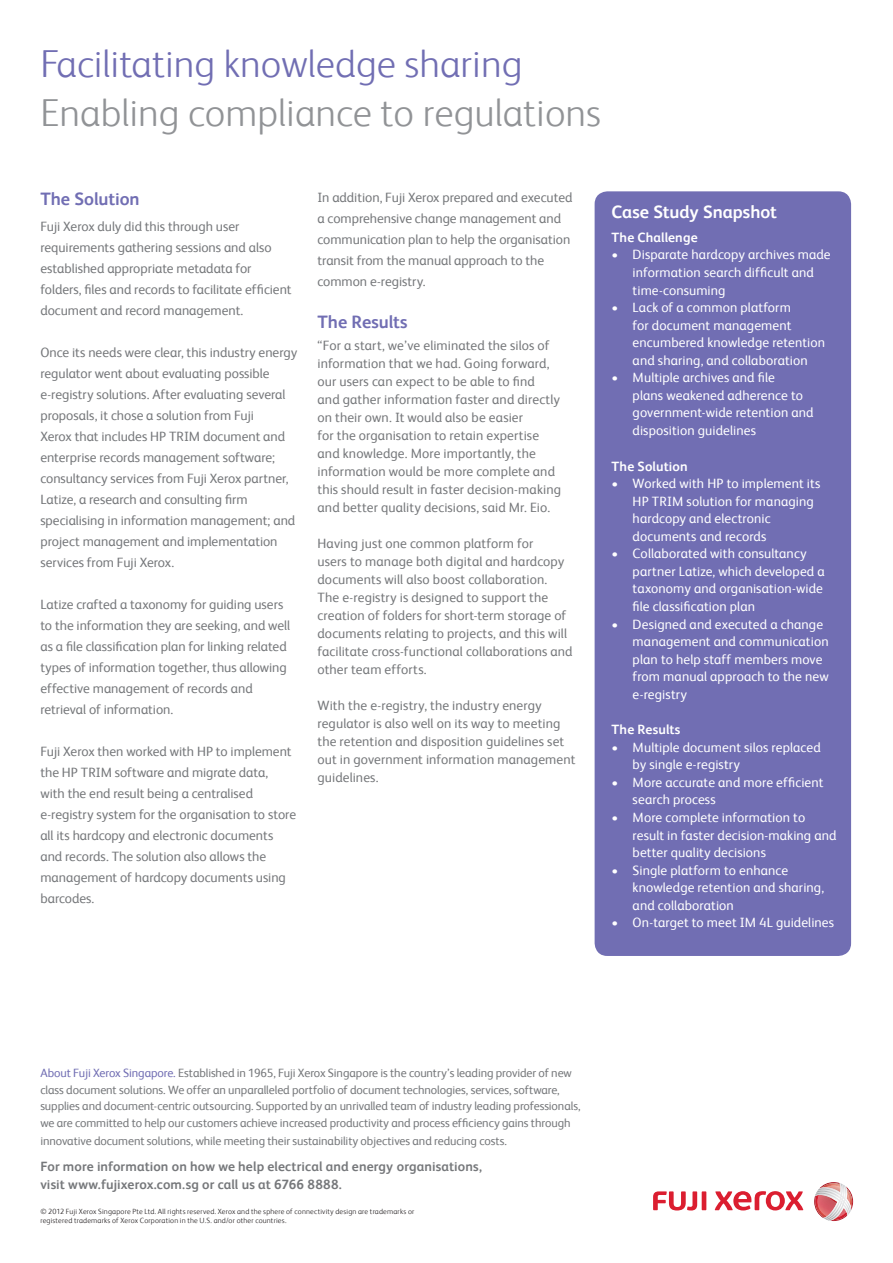
<style>
.page{position:relative;width:893px;height:1263px;background:#fff}
.page>*{position:absolute;margin:0;border:0;box-sizing:border-box;transform-origin:0 0}
.t1{font:300 39px "Xerox Sans";color:#919396}
.t2{font:300 39px "Xerox Sans";color:#716eb3}
.t3{font:700 18px "Xerox Sans";letter-spacing:-.005em;color:#716eb3}
.t4{font:700 18px "Xerox Sans";color:#fff}
.t5{font:13.5px/21px "Xerox Sans";color:#76787b}
.t6{font:13.5px/17.5px "Xerox Sans";letter-spacing:.01em;color:#fff}
.t7{font:700 13.5px/18px "Xerox Sans";letter-spacing:.01em;color:#76787b}
.t8{font:700 13.5px "Xerox Sans";letter-spacing:.01em;color:#fff}
.t9{font:12px/16.5px "Xerox Sans";letter-spacing:-.005em;color:#76787b}
.t10{font:300 7.5px/9px "Xerox Sans";letter-spacing:.025em;color:#231f20}
.s1{color:#716eb3}
</style>
<div class="page">
<svg style="left:814px;top:1182px;width:39px;height:39px"></svg>
<img style="left:824px;top:1183px;width:18px;height:36px">
<svg style="left:715px;top:1191px;width:88px;height:19px"></svg>
<hr style="left:702px;top:1191px;width:4px;height:19px;background:#db1e30">
<svg style="left:653px;top:1191px;width:44px;height:19px"></svg>
<div style="left:595px;top:191px;width:256px;height:765px;background:#716eb3;border-radius:13px"></div>
<h1 class="t2" style="left:40px;top:38px;width:484px">Facilitating knowledge sharing</h1>
<h1 class="t1" style="left:40px;top:87px;width:562px">Enabling compliance to regulations</h1>
<h2 class="t3" style="left:40px;top:187px;width:101px">The Solution</h2>
<p class="t5" style="left:40px;top:215px;width:253px">Fuji Xerox duly did this through user requirements gathering sessions and also established appropriate metadata for folders, files and records to facilitate efficient document and record management.</p>
<p class="t5" style="left:40px;top:341px;width:258px">Once its needs were clear, this industry energy regulator went about evaluating possible e-registry solutions. After evaluating several proposals, it chose a solution from Fuji<br>Xerox that includes HP TRIM document and enterprise records management software; consultancy services from Fuji Xerox partner, Latize, a research and consulting firm specialising in information management; and project management and implementation services from Fuji Xerox.</p>
<p class="t5" style="left:40px;top:593px;width:251px">Latize crafted a taxonomy for guiding users to the information they are seeking, and well as a file classification plan for linking related types of information together, thus allowing effective management of records and retrieval of information.</p>
<p class="t5" style="left:40px;top:740px;width:257px">Fuji Xerox then worked with HP to implement the HP TRIM software and migrate data, with the end result being a centralised e-registry system for the organisation to store all its hardcopy and electronic documents and records. The solution also allows the management of hardcopy documents using barcodes.</p>
<p class="t5" style="left:317px;top:186px;width:256px">In addition, Fuji Xerox prepared and executed a comprehensive change management and communication plan to help the organisation transit from the manual approach to the common e-registry.</p>
<h2 class="t3" style="left:317px;top:309px;width:92px">The Results</h2>
<p class="t5" style="left:317px;top:336px;width:245px;line-height:18px">“For a start, we’ve eliminated the silos of information that we had. Going forward, our users can expect to be able to find<br>and gather information faster and directly on their own. It would also be easier<br>for the organisation to retain expertise and knowledge. More importantly, the information would be more complete and this should result in faster decision-making and better quality decisions, said Mr. Eio.</p>
<p class="t5" style="left:317px;top:534px;width:257px;line-height:18px">Having just one common platform for<br>users to manage both digital and hardcopy documents will also boost collaboration.<br>The e-registry is designed to support the creation of folders for short-term storage of documents relating to projects, and this will facilitate cross-functional collaborations and other team efforts.</p>
<p class="t5" style="left:317px;top:696px;width:259px;line-height:18px">With the e-registry, the industry energy regulator is also well on its way to meeting the retention and disposition guidelines set out in government information management guidelines.</p>
<h2 class="t4" style="left:612px;top:200px;width:167px">Case Study Snapshot</h2>
<p class="t8" style="left:612px;top:228px;width:87px">The Challenge</p>
<p class="t6" style="left:633px;top:245px;width:200px;text-indent:-21px">• Disparate hardcopy archives made information search difficult and time-consuming</p>
<p class="t6" style="left:633px;top:298px;width:194px;text-indent:-21px">• Lack of a common platform<br>for document management encumbered knowledge retention and sharing, and collaboration</p>
<p class="t6" style="left:633px;top:368px;width:182px;text-indent:-21px">• Multiple archives and file<br>plans weakened adherence to government-wide retention and disposition guidelines</p>
<p class="t8" style="left:612px;top:457px;width:77px">The Solution</p>
<p class="t6" style="left:633px;top:474px;width:189px;text-indent:-21px">• Worked with HP to implement its<br>HP TRIM solution for managing hardcopy and electronic documents and records</p>
<p class="t6" style="left:633px;top:544px;width:194px;text-indent:-21px">• Collaborated with consultancy partner Latize, which developed a taxonomy and organisation-wide file classification plan</p>
<p class="t6" style="left:633px;top:614px;width:198px;text-indent:-21px">• Designed and executed a change management and communication plan to help staff members move from manual approach to the new e-registry</p>
<p class="t8" style="left:612px;top:720px;width:70px">The Results</p>
<p class="t6" style="left:633px;top:738px;width:190px;text-indent:-21px">• Multiple document silos replaced by single e-registry</p>
<p class="t6" style="left:633px;top:773px;width:192px;text-indent:-21px">• More accurate and more efficient search process</p>
<p class="t6" style="left:633px;top:808px;width:205px;text-indent:-21px">• More complete information to result in faster decision-making and better quality decisions</p>
<p class="t6" style="left:633px;top:860px;width:193px;text-indent:-21px">• Single platform to enhance knowledge retention and sharing, and collaboration</p>
<p class="t6" style="left:612px;top:913px;width:224px">• On-target to meet IM 4L guidelines</p>
<p class="t9" style="left:40px;top:1064px;width:542px"><span class="s1">About Fuji Xerox Singapore.</span> Established in 1965, Fuji Xerox Singapore is the country’s leading provider of new class document solutions. We offer an unparalleled portfolio of document technologies, services, software, supplies and document-centric outsourcing. Supported by an unrivalled team of industry leading professionals, we are committed to help our customers achieve increased productivity and process efficiency gains through</p>
<p class="t9" style="left:40px;top:1132px;width:468px">innovative document solutions, while meeting their sustainability objectives and reducing costs.</p>
<p class="t7" style="left:40px;top:1157px;width:443px">For more information on how we help electrical and energy organisations, visit www.fujixerox.com.sg or call us at 6766 8888.</p>
<p class="t10" style="left:40px;top:1206px;width:376px">© 2012 Fuji Xerox Singapore Pte Ltd. All rights reserved. Xerox and the sphere of connectivity design are trademarks or registered trademarks of Xerox Corporation in the U.S. and/or other countries.</p>
</div>
